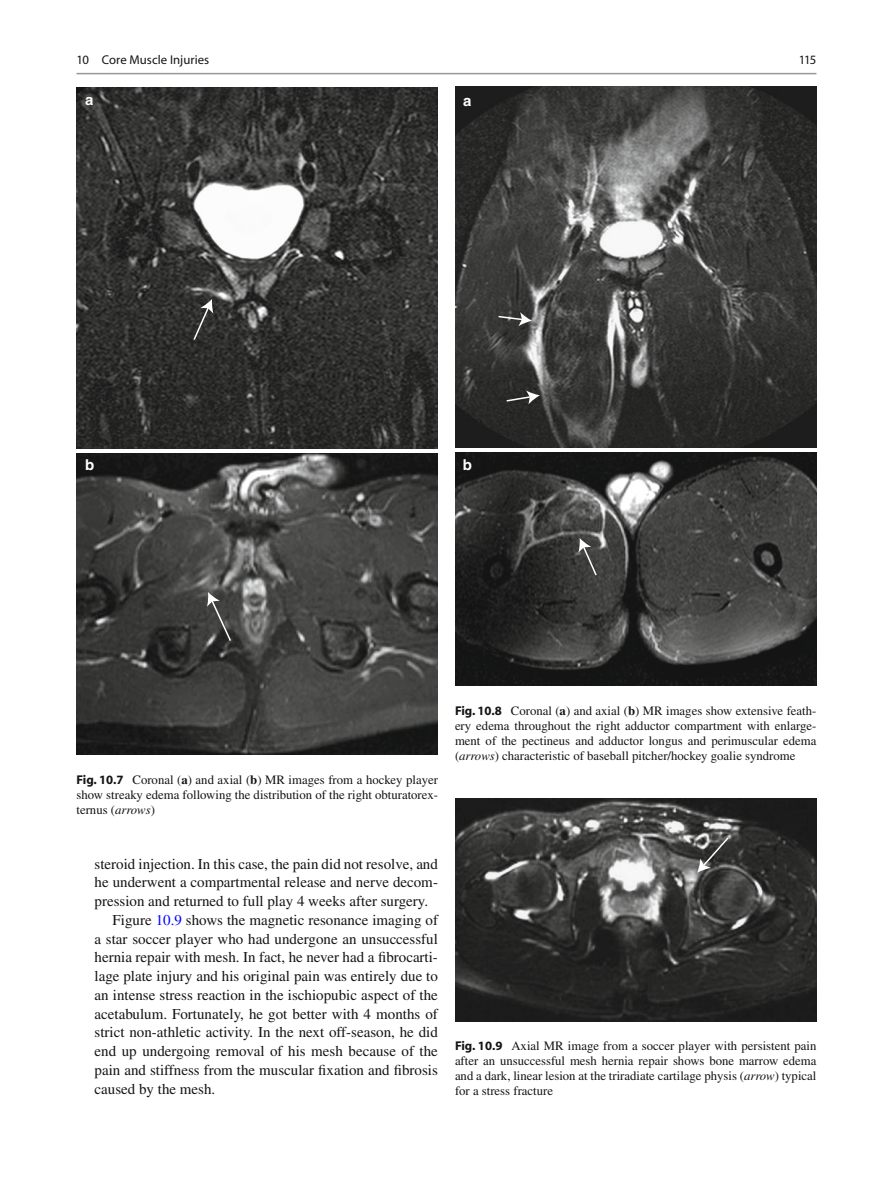
<style>
.page{position:relative;width:893px;height:1187px;background:#fff}
.page>*{position:absolute;margin:0;border:0;box-sizing:border-box;transform-origin:0 0}
.t1{font:15px "Times";color:#131413}
.t2{font:700 15px "Helvetica";color:#fff}
.t3{font:12.75px/15px "Times";color:#131413;text-align:justify}
.t4{font:12.75px "Myriad";letter-spacing:.005em;color:#131413}
.s1{font-family:"Myriad";font-weight:700}
.s2{font-weight:700}
.s3{font-style:italic}
.s4{color:#00f}
</style>
<div class="page">
<img style="left:77px;top:88px;width:361px;height:361px">
<img style="left:77px;top:453px;width:361px;height:302px">
<svg style="left:192px;top:299px;width:21px;height:42px"></svg>
<svg style="left:207px;top:592px;width:25px;height:50px"></svg>
<img style="left:455px;top:87px;width:361px;height:361px">
<img style="left:455px;top:452px;width:361px;height:233px">
<svg style="left:497px;top:312px;width:35px;height:14px"></svg>
<svg style="left:505px;top:390px;width:35px;height:14px"></svg>
<svg style="left:578px;top:538px;width:20px;height:39px"></svg>
<img style="left:455px;top:798px;width:361px;height:222px">
<svg style="left:697px;top:835px;width:33px;height:37px"></svg>
<hr style="left:77px;top:73px;width:739px;height:1px;background:#989898">
<p class="t4" style="left:77px;top:55px;width:134px">10 Core Muscle Injuries</p>
<p class="t2" style="left:85px;top:94px;width:10px">a</p>
<p class="t2" style="left:463px;top:91px;width:10px">a</p>
<p class="t4" style="left:799px;top:55px;width:19px">115</p>
<p class="t2" style="left:85px;top:459px;width:11px">b</p>
<p class="t2" style="left:463px;top:455px;width:11px">b</p>
<p class="t3" style="left:77px;top:773px;width:363px"><span class="s1">Fig. 10.7</span> Coronal ( <span class="s2">a</span> ) and axial ( <span class="s2">b</span> ) MR images from a hockey player show streaky edema following the distribution of the right obturatorex&shy;ternus ( <span class="s3">arrows</span> )</p>
<p class="t3" style="left:455px;top:704px;width:363px"><span class="s1">Fig. 10.8</span> Coronal ( <span class="s2">a</span> ) and axial ( <span class="s2">b</span> ) MR images show extensive feath&shy;ery edema throughout the right adductor compartment with enlarge&shy;ment of the pectineus and adductor longus and perimuscular edema ( <span class="s3">arrows</span> ) characteristic of baseball pitcher/hockey goalie syndrome</p>
<p class="t1" style="left:95px;top:858px;width:345px">steroid injection. In this case, the pain did not resolve, and</p>
<p class="t1" style="left:95px;top:876px;width:345px">he underwent a compartmental release and nerve decom-</p>
<p class="t1" style="left:95px;top:895px;width:335px">pression and returned to full play 4 weeks after surgery.</p>
<p class="t1" style="left:113px;top:914px;width:327px">Figure <span class="s4">10.9</span> shows the magnetic resonance imaging of</p>
<p class="t1" style="left:95px;top:933px;width:345px">a star soccer player who had undergone an unsuccessful</p>
<p class="t1" style="left:95px;top:951px;width:345px">hernia repair with mesh. In fact, he never had a fibrocarti-</p>
<p class="t1" style="left:95px;top:970px;width:345px">lage plate injury and his original pain was entirely due to</p>
<p class="t1" style="left:95px;top:989px;width:345px">an intense stress reaction in the ischiopubic aspect of the</p>
<p class="t1" style="left:95px;top:1008px;width:345px">acetabulum. Fortunately, he got better with 4 months of</p>
<p class="t1" style="left:95px;top:1026px;width:345px">strict non-athletic activity. In the next off-season, he did</p>
<p class="t1" style="left:95px;top:1045px;width:345px">end up undergoing removal of his mesh because of the</p>
<p class="t1" style="left:95px;top:1064px;width:345px">pain and stiffness from the muscular fixation and fibrosis</p>
<p class="t1" style="left:95px;top:1083px;width:122px">caused by the mesh.</p>
<p class="t3" style="left:455px;top:1039px;width:363px"><span class="s1">Fig. 10.9</span> Axial MR image from a soccer player with persistent pain after an unsuccessful mesh hernia repair shows bone marrow edema and a dark, linear lesion at the triradiate cartilage physis ( <span class="s3">arrow</span> ) typical for a stress fracture</p>
</div>
